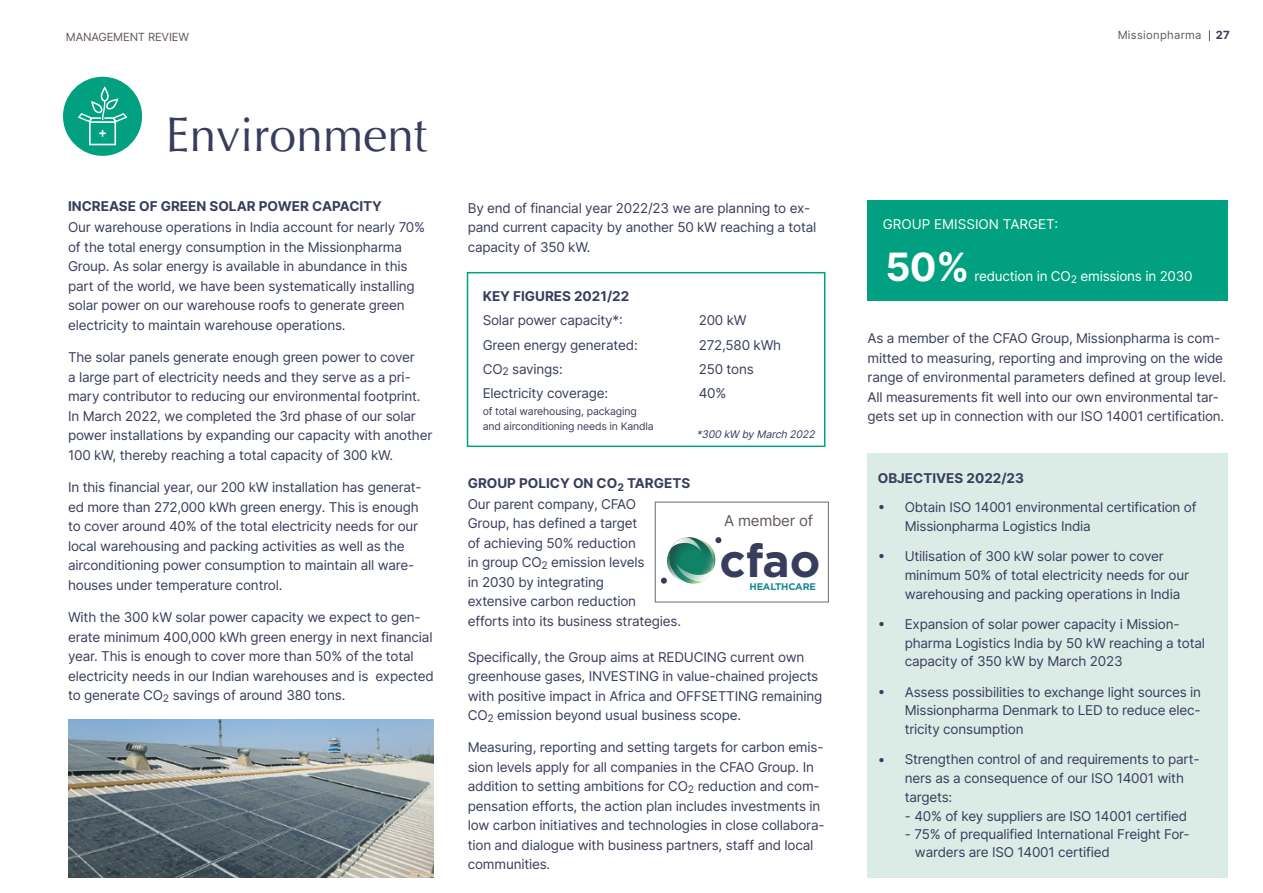
<style>
.page{position:relative;width:1263px;height:893px;background:#fff}
.page>*{position:absolute;margin:0;border:0;box-sizing:border-box;transform-origin:0 0}
.t1{font:48px "Optima";color:#383d5d}
.t2{font:700 46.2px "Gotham";color:#383d5d}
.Brødtekst{font:700 39px "Inter";color:#fff}
.t3{font:15px "Inter";letter-spacing:-.015em;color:#615856}
.Brødtekst-2{font:13.5px/19.5px "Inter";letter-spacing:-.015em;color:#383d5d}
.Brødtekst-3{font:700 13.5px "Inter";color:#383d5d}
.t4{font:13.5px "Inter";letter-spacing:-.015em;color:#fff}
.Tema{font:11.25px "Inter";letter-spacing:-.015em;color:#615856}
.Tema-2{font:11.25px "Inter";letter-spacing:.025em;color:#615856}
.Tema-3{font:700 11.25px "Inter";color:#383d5d}
.t5{font:10.5px/15px "Inter";letter-spacing:-.015em;color:#383d5d}
.t6{font:italic 10.5px "Inter";color:#383d5d}
.t7{font:700 9.6px "Gotham";letter-spacing:-.02em;color:#18888e}
.s1{font-weight:700}
</style>
<div class="page">
<div style="left:63px;top:77px;width:79px;height:79px;background:#00a080;border-radius:50%"></div>
<svg style="left:78px;top:86px;width:49px;height:59px"></svg>
<div style="left:467px;top:272px;width:358px;height:175px;border:2px solid #00a080"></div>
<div style="left:867px;top:453px;width:361px;height:424px;background:#dbebe5"></div>
<div style="left:867px;top:200px;width:361px;height:100px;background:#00a080"></div>
<svg style="left:661px;top:537px;width:60px;height:47px"></svg>
<svg style="left:676px;top:563px;width:36px;height:19px"></svg>
<div style="left:655px;top:502px;width:173px;height:100px;border:1px solid #6c6d70"></div>
<img style="left:68px;top:719px;width:366px;height:158px">
<p class="Tema" style="left:66px;top:29px;width:125px">MANAGEMENT REVIEW</p>
<p class="Tema-2" style="left:1118px;top:27px;width:85px">Missionpharma</p>
<p class="Tema-3" style="left:1216px;top:27px;width:16px">27</p>
<p class="t1" style="left:166px;top:107px;width:263px">Environment</p>
<p class="Brødtekst-2" style="left:68px;top:196px;width:359px;line-height:21px"><span class="s1">INCREASE OF GREEN SOLAR POWER CAPACITY<br></span>Our warehouse operations in India account for nearly 70%</p>
<p class="Brødtekst-2" style="left:68px;top:237px;width:348px">of the total energy consumption in the Missionpharma Group. As solar energy is available in abundance in this part of the world, we have been systematically installing solar power on our warehouse roofs to generate green electricity to maintain warehouse operations.</p>
<p class="Brødtekst-2" style="left:68px;top:347px;width:366px">The solar panels generate enough green power to cover<br>a large part of electricity needs and they serve as a pri&shy;mary contributor to reducing our environmental footprint.<br>In March 2022, we completed the 3rd phase of our solar power installations by expanding our capacity with another 100 kW, thereby reaching a total capacity of 300 kW.</p>
<p class="Brødtekst-2" style="left:68px;top:477px;width:355px">In this financial year, our 200 kW installation has generat&shy;ed more than 272,000 kWh green energy. This is enough to cover around 40% of the total electricity needs for our local warehousing and packing activities as well as the airconditioning power consumption to maintain all ware&shy;houses under temperature control.</p>
<p class="Brødtekst-2" style="left:68px;top:607px;width:367px">With the 300 kW solar power capacity we expect to gen&shy;erate minimum 400,000 kWh green energy in next financial year. This is enough to cover more than 50% of the total electricity needs in our Indian warehouses and is expected to generate CO<sub>2</sub> savings of around 380 tons.</p>
<p class="Brødtekst-2" style="left:468px;top:198px;width:350px">By end of financial year 2022/23 we are planning to ex&shy;pand current capacity by another 50 kW reaching a total capacity of 350 kW.</p>
<p class="Brødtekst-3" style="left:483px;top:286px;width:148px">KEY FIGURES 2021/22</p>
<p class="Brødtekst-2" style="left:483px;top:310px;width:142px">Solar power capacity*:</p>
<p class="Brødtekst-2" style="left:699px;top:310px;width:49px">200 kW</p>
<p class="Brødtekst-2" style="left:483px;top:335px;width:156px">Green energy generated:</p>
<p class="Brødtekst-2" style="left:699px;top:335px;width:84px">272,580 kWh</p>
<p class="Brødtekst-2" style="left:483px;top:359px;width:82px">CO<sub>2</sub> savings:</p>
<p class="Brødtekst-2" style="left:699px;top:359px;width:57px">250 tons</p>
<p class="Brødtekst-2" style="left:483px;top:383px;width:127px">Electricity coverage:</p>
<p class="Brødtekst-2" style="left:699px;top:383px;width:29px">40%</p>
<p class="t5" style="left:483px;top:404px;width:173px">of total warehousing, packaging and airconditioning needs in Kandla</p>
<p class="t6" style="left:696px;top:426px;width:123px">*300 kW by March 2022</p>
<p class="Brødtekst-3" style="left:468px;top:473px;width:224px">GROUP POLICY ON CO<sub>2</sub> TARGETS</p>
<p class="Brødtekst-2" style="left:468px;top:494px;width:215px">Our parent company, CFAO<br>Group, has defined a target<br>of achieving 50% reduction<br>in group CO<sub>2</sub> emission levels<br>in 2030 by integrating<br>extensive carbon reduction<br>efforts into its business strategies.</p>
<p class="t3" style="left:724px;top:510px;width:91px">A member of</p>
<p class="t2" style="left:719px;top:530px;width:102px">cfao</p>
<p class="t7" style="left:749px;top:581px;width:68px">HEALTHCARE</p>
<p class="Brødtekst-2" style="left:468px;top:647px;width:356px">Specifically, the Group aims at REDUCING current own greenhouse gases, INVESTING in value-chained projects with positive impact in Africa and OFFSETTING remaining CO<sub>2</sub> emission beyond usual business scope.</p>
<p class="Brødtekst-2" style="left:468px;top:737px;width:358px">Measuring, reporting and setting targets for carbon emis&shy;sion levels apply for all companies in the CFAO Group. In addition to setting ambitions for CO<sub>2</sub> reduction and com&shy;pensation efforts, the action plan includes investments in low carbon initiatives and technologies in close collabora&shy;tion and dialogue with business partners, staff and local communities.</p>
<p class="t4" style="left:883px;top:214px;width:177px">GROUP EMISSION TARGET:</p>
<p class="Brødtekst" style="left:885px;top:238px;width:86px">50%</p>
<p class="t4" style="left:974px;top:266px;width:220px">reduction in CO<sub>2</sub> emissions in 2030</p>
<p class="Brødtekst-2" style="left:867px;top:328px;width:360px">As a member of the CFAO Group, Missionpharma is com&shy;mitted to measuring, reporting and improving on the wide range of environmental parameters defined at group level.<br>All measurements fit well into our own environmental tar&shy;gets set up in connection with our ISO 14001 certification.</p>
<p class="Brødtekst-3" style="left:878px;top:469px;width:148px">OBJECTIVES 2022/23</p>
<p class="Brødtekst-2" style="left:905px;top:498px;width:293px;line-height:18.8px;text-indent:-27px">• Obtain ISO 14001 environmental certification of<br>Missionpharma Logistics India</p>
<p class="Brødtekst-2" style="left:905px;top:546px;width:286px;line-height:18.8px;text-indent:-27px">• Utilisation of 300 kW solar power to cover minimum 50% of total electricity needs for our warehousing and packing operations in India</p>
<p class="Brødtekst-2" style="left:905px;top:614px;width:302px;line-height:18.8px;text-indent:-27px">• Expansion of solar power capacity i Mission&shy;pharma Logistics India by 50 kW reaching a total capacity of 350 kW by March 2023</p>
<p class="Brødtekst-2" style="left:905px;top:682px;width:298px;line-height:18.8px;text-align:justify;text-indent:-27px">• Assess possibilities to exchange light sources in Missionpharma Denmark to LED to reduce elec&shy;tricity consumption</p>
<p class="Brødtekst-2" style="left:905px;top:750px;width:296px;line-height:18.8px;text-indent:-27px">• Strengthen control of and requirements to part&shy;ners as a consequence of our ISO 14001 with targets:</p>
<p class="Brødtekst-2" style="left:905px;top:806px;width:284px">- 40% of key suppliers are ISO 14001 certified</p>
<p class="Brødtekst-2" style="left:915px;top:825px;width:276px;line-height:17.2px;text-indent:-10px">- 75% of prequalified International Freight For&shy;warders are ISO 14001 certified</p>
</div>
